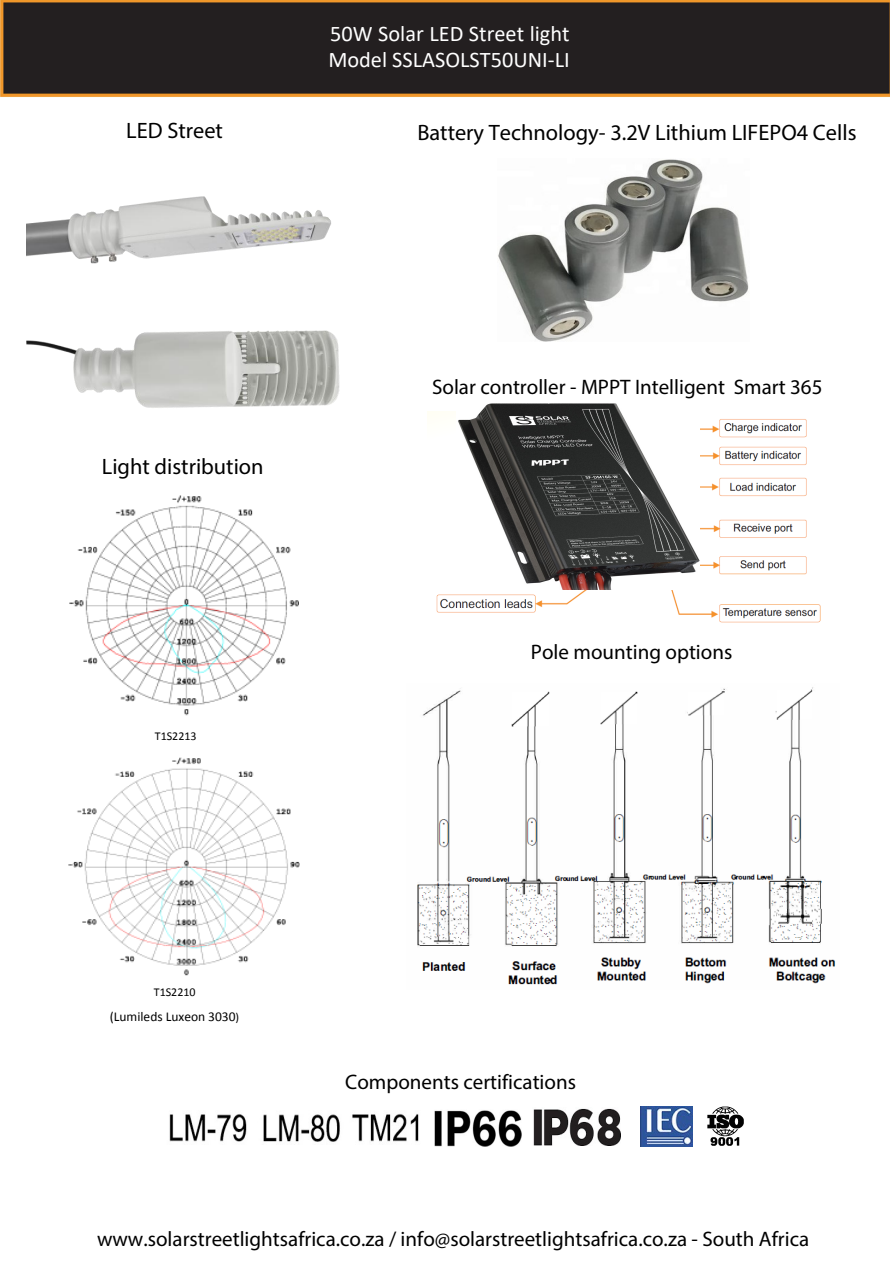
<style>
.page{position:relative;width:893px;height:1263px;background:#fff}
.page>*{position:absolute;margin:0;border:0;box-sizing:border-box;transform-origin:0 0}
.t1{font:22.35px "Myriad Pro";color:#000}
.t2{font:22.35px/26px "Calibri";color:#fff}
.t3{font:21px "Myriad Pro";color:#000}
.t4{font:13.5px "Calibri";color:#000}
.t5{font:12px "Calibri";color:#000}
.s1{font-size:12px}
</style>
<div class="page">
<img style="left:0;top:0;width:890px;height:97px">
<img style="left:417px;top:687px;width:419px;height:298px">
<img style="left:428px;top:412px;width:393px;height:211px">
<img style="left:498px;top:159px;width:251px;height:183px">
<img style="left:640px;top:1107px;width:53px;height:39px">
<img style="left:169px;top:1113px;width:250px;height:29px">
<img style="left:707px;top:1106px;width:37px;height:40px">
<img style="left:435px;top:1110px;width:87px;height:37px">
<img style="left:533px;top:1108px;width:88px;height:38px">
<img style="left:27px;top:196px;width:304px;height:68px">
<img style="left:26px;top:330px;width:314px;height:78px">
<img style="left:69px;top:496px;width:229px;height:220px">
<img style="left:69px;top:757px;width:231px;height:219px">
<img style="left:456px;top:403px;width:244px;height:186px">
<p class="t1" style="left:126px;top:117px;width:98px">LED Street</p>
<p class="t2" style="left:328px;top:20px;width:243px">50W Solar LED Street light<br>Model SSLASOLST50UNI-LI</p>
<p class="t1" style="left:417px;top:119px;width:441px">Battery Technology- 3.2V Lithium LIFEPO4 Cells</p>
<p class="t1" style="left:102px;top:452px;width:163px">Light distribution</p>
<p class="t5" style="left:155px;top:731px;width:43px">T1S2213</p>
<p class="t3" style="left:432px;top:374px;width:392px">Solar controller - MPPT Intelligent Smart 365</p>
<p class="t3" style="left:531px;top:639px;width:203px">Pole mounting options</p>
<p class="t5" style="left:154px;top:987px;width:43px">T1S2210</p>
<p class="t4" style="left:110px;top:1011px;width:131px">(Lumileds Luxeon 3030<span class="s1">)</span></p>
<p class="t3" style="left:345px;top:1069px;width:232px">Components certifications</p>
<p class="t3" style="left:97px;top:1226px;width:714px">www.solarstreetlightsafrica.co.za / info@solarstreetlightsafrica.co.za - South Africa</p>
</div>
